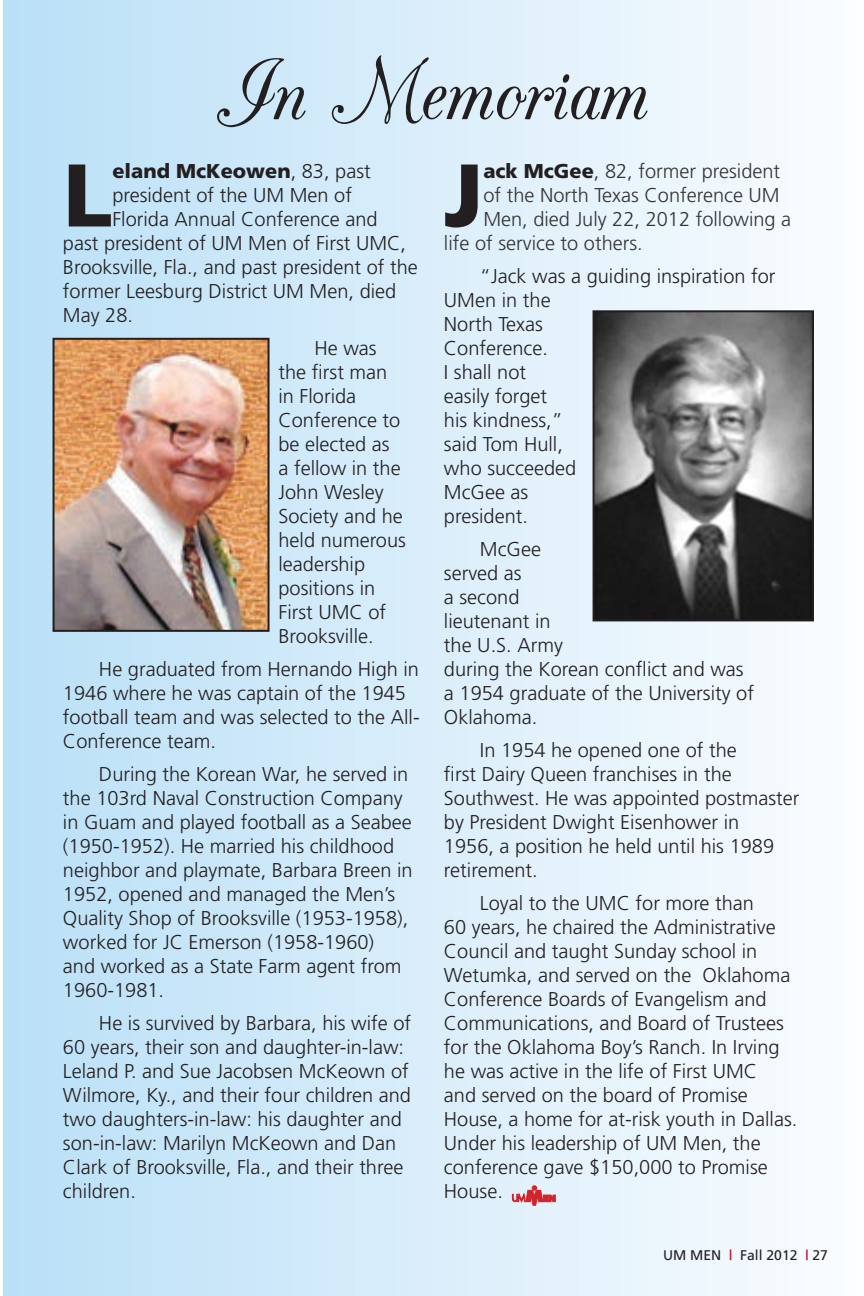
<style>
.page{position:relative;width:864px;height:1296px;background:#fff}
.page>*{position:absolute;margin:0;border:0;box-sizing:border-box;transform-origin:0 0}
.t1{font:102px "CAC Champagne";color:#231f20}
.t2{font:900 88.8px "Frutiger";color:#231f20}
.t3{font:300 20px/24px "Frutiger";color:#231f20}
.t4{font:300 20px "Frutiger";color:#333}
.t5{font:900 20px "Frutiger";color:#231f20}
.t6{font:14px "Frutiger";color:#231f20}
.s1{font-weight:300}
.s2{font-weight:900;color:#231f20}
.s3{font-weight:700;color:#c41230}
</style>
<div class="page">
<div style="left:4px;top:0;width:860px;height:1296px;background:linear-gradient(to right,#b9dff6,#fbfdff)"></div>
<img style="left:56px;top:341px;width:211px;height:288px">
<div style="left:53px;top:338px;width:217px;height:294px;border:2px solid #231f20"></div>
<img style="left:596px;top:313px;width:215px;height:305px">
<div style="left:593px;top:310px;width:221px;height:311px;border:2px solid #231f20"></div>
<svg style="left:512px;top:1186px;width:43px;height:19px"></svg>
<h1 class="t1" style="left:216px;top:41px;width:434px">In Memoriam</h1>
<h2 class="t2" style="left:63px;top:142px;width:51px">L</h2>
<p class="t5" style="left:112px;top:159px;width:260px">eland McKeowen<span class="s1">, 83, past</span></p>
<p class="t3" style="left:112px;top:184px;width:241px">president of the UM Men of</p>
<p class="t3" style="left:112px;top:208px;width:267px">Florida Annual Conference and</p>
<p class="t3" style="left:63px;top:232px;width:345px">past president of UM Men of First UMC,</p>
<p class="t3" style="left:63px;top:256px;width:356px">Brooksville, Fla., and past president of the</p>
<p class="t3" style="left:63px;top:280px;width:335px">former Leesburg District UM Men, died</p>
<p class="t3" style="left:63px;top:304px;width:72px">May 28.</p>
<p class="t3" style="left:279px;top:337px;width:129px;text-indent:36px">He was the first man in Florida<br>Conference to be elected as<br>a fellow in the<br>John Wesley<br>Society and he held numerous leadership positions in<br>First UMC of<br>Brooksville.</p>
<p class="t3" style="left:63px;top:658px;width:358px;text-indent:36px">He graduated from Hernando High in<br>1946 where he was captain of the 1945 football team and was selected to the All-<br>Conference team.</p>
<p class="t3" style="left:63px;top:763px;width:351px;text-indent:36px">During the Korean War, he served in the 103rd Naval Construction Company in Guam and played football as a Seabee (1950-1952). He married his childhood neighbor and playmate, Barbara Breen in 1952, opened and managed the Men’s Quality Shop of Brooksville (1953-1958), worked for JC Emerson (1958-1960)<br>and worked as a State Farm agent from 1960-1981.</p>
<p class="t3" style="left:63px;top:1012px;width:350px;text-indent:36px">He is survived by Barbara, his wife of 60 years, their son and daughter-in-law:<br>Leland P. and Sue Jacobsen McKeown of Wilmore, Ky., and their four children and two daughters-in-law: his daughter and son-in-law: Marilyn McKeown and Dan Clark of Brooksville, Fla., and their three children.</p>
<h2 class="t2" style="left:444px;top:142px;width:41px">J</h2>
<p class="t4" style="left:483px;top:160px;width:298px"><span class="s2">ack McGee</span>, 82, former president</p>
<p class="t4" style="left:483px;top:184px;width:298px">of the North Texas Conference UM</p>
<p class="t4" style="left:483px;top:208px;width:309px">Men, died July 22, 2012 following a</p>
<p class="t4" style="left:444px;top:232px;width:200px">life of service to others.</p>
<p class="t3" style="left:444px;top:265px;width:333px;text-indent:36px">“Jack was a guiding inspiration for<br>UMen in the<br>North Texas<br>Conference.<br>I shall not<br>easily forget<br>his kindness,”<br>said Tom Hull,<br>who succeeded<br>McGee as<br>president.</p>
<p class="t3" style="left:444px;top:538px;width:312px;text-indent:36px">McGee<br>served as<br>a second<br>lieutenant in<br>the U.S. Army<br>during the Korean conflict and was a 1954 graduate of the University of<br>Oklahoma.</p>
<p class="t3" style="left:444px;top:739px;width:357px;text-indent:36px">In 1954 he opened one of the<br>first Dairy Queen franchises in the<br>Southwest. He was appointed postmaster by President Dwight Eisenhower in<br>1956, a position he held until his 1989 retirement.</p>
<p class="t3" style="left:444px;top:892px;width:355px;text-indent:36px">Loyal to the UMC for more than<br>60 years, he chaired the Administrative Council and taught Sunday school in Wetumka, and served on the Oklahoma Conference Boards of Evangelism and Communications, and Board of Trustees for the Oklahoma Boy’s Ranch. In Irving he was active in the life of First UMC<br>and served on the board of Promise House, a home for at-risk youth in Dallas.<br>Under his leadership of UM Men, the conference gave $150,000 to Promise House.</p>
<p class="t6" style="left:663px;top:1246px;width:166px">UM MEN <span class="s3">|</span> Fall 2012 <span class="s3">|</span> 27</p>
</div>
